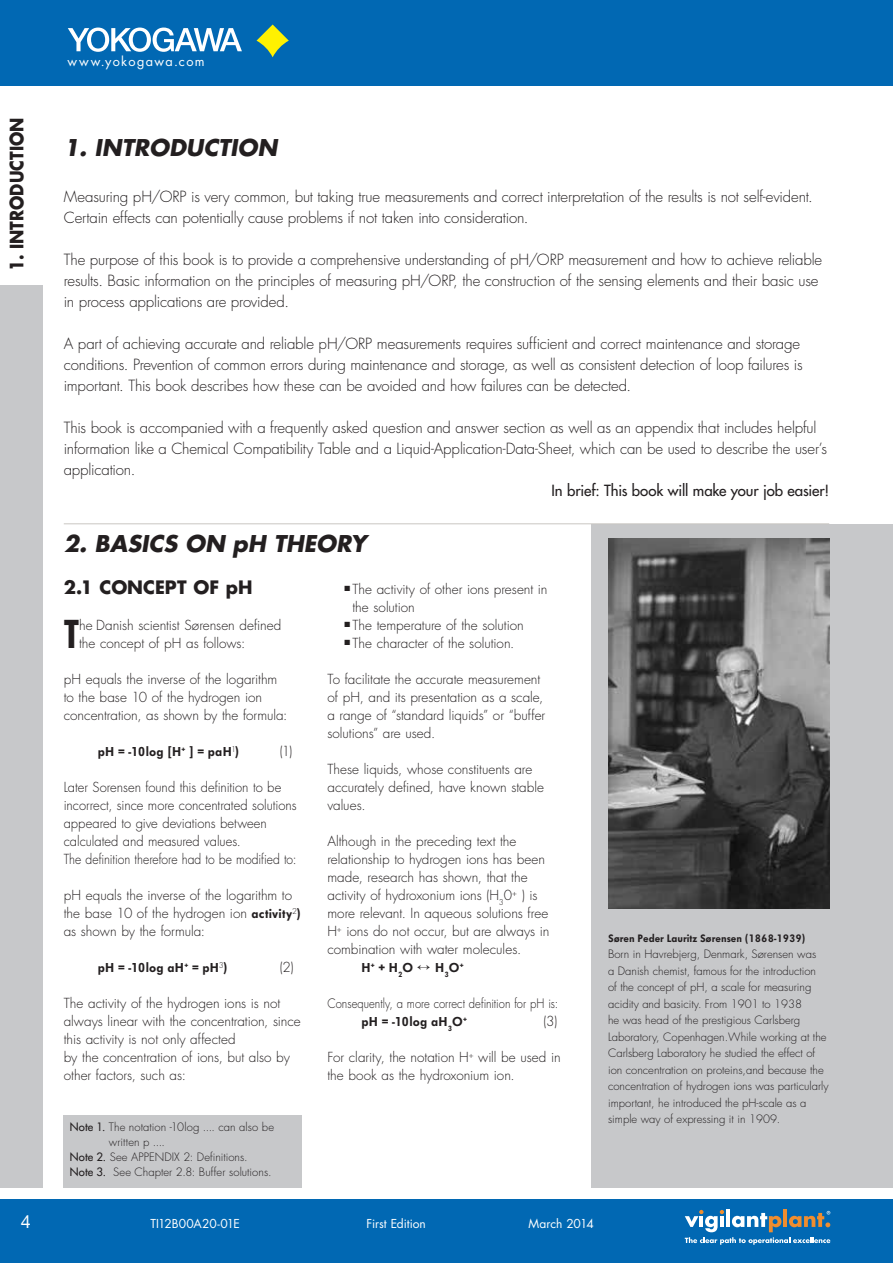
<style>
.page{position:relative;width:893px;height:1263px;background:#fff}
.page>*{position:absolute;margin:0;border:0;box-sizing:border-box;transform-origin:0 0}
.t1{font:700 condensed 37.35px "Futura";color:#231f20}
.t2{font:italic 700 22.5px "Futura";color:#231f20}
.t3{font:700 18px "Futura";color:#231f20}
.t4{font:700 18px "Futura";color:#231f20;scale:.9 1}
.t5{font:18px "Helvetica Neue";color:#fff}
.t6{font:300 15px/21px "Futura";letter-spacing:-.01em;color:#231f20}
.t7{font:15px "Futura";letter-spacing:-.01em;color:#231f20}
.t8{font:300 13.5px/18px "Futura";color:#231f20}
.t9{font:300 13.5px/18px "Futura";color:#231f20;scale:.96 1}
.t10{font:800 13.5px "Futura";letter-spacing:.015em;color:#231f20}
.t11{font:300 12.75px "Futura";letter-spacing:.005em;color:#231f20;scale:.88 1}
.t12{font:12.75px "Futura";letter-spacing:.11em;color:#fff}
.t13{font:12px "Futura";letter-spacing:-.005em;color:#fff}
.t14{font:300 11.25px/16.5px "Futura";color:#231f20}
.t15{font:800 11.25px "Futura";color:#231f20}
.s1{font-weight:800}
.s2{font-weight:400}
</style>
<div class="page">
<div style="left:0;top:1199px;width:893px;height:64px;background:#0168b3"></div>
<div style="left:0;top:0;width:893px;height:86px;background:#0168b3"></div>
<hr style="left:783px;top:1209px;width:4px;height:18px;background:#ef8d2f">
<hr style="left:726px;top:1209px;width:4px;height:18px;background:#fff">
<svg style="left:685px;top:1210px;width:145px;height:35px"></svg>
<svg style="left:68px;top:28px;width:174px;height:24px"></svg>
<svg style="left:257px;top:25px;width:32px;height:32px"></svg>
<div style="left:0;top:104px;width:43px;height:1084px;background:#c7c8ca"></div>
<div style="left:591px;top:525px;width:302px;height:663px;background:#c7c8ca"></div>
<img style="left:608px;top:538px;width:221px;height:371px">
<div style="left:0;top:104px;width:43px;height:181px;background:#fff"></div>
<hr style="left:64px;top:523px;width:765px;height:1px;background:#c9c6c2">
<div style="left:64px;top:1116px;width:238px;height:72px;background:#c7c8ca"></div>
<h3 class="t4" style="left:4px;top:271px;width:170px;rotate:-90deg">1. INTRODUCTION</h3>
<h3 class="t5" style="left:21px;top:1211px;width:12px">4</h3>
<p class="t12" style="left:68px;top:52px;width:139px">www.yokogawa.com</p>
<h2 class="t2" style="left:64px;top:132px;width:215px">1. INTRODUCTION</h2>
<p class="t6" style="left:64px;top:186px;width:751px">Measuring pH/ORP is very common, but taking true measurements and correct interpretation of the results is not self-evident.<br>Certain effects can potentially cause problems if not taken into consideration.</p>
<p class="t6" style="left:64px;top:249px;width:760px">The purpose of this book is to provide a comprehensive understanding of pH/ORP measurement and how to achieve reliable results. Basic information on the principles of measuring pH/ORP, the construction of the sensing elements and their basic use in process applications are provided.</p>
<p class="t6" style="left:64px;top:333px;width:740px">A part of achieving accurate and reliable pH/ORP measurements requires sufficient and correct maintenance and storage conditions. Prevention of common errors during maintenance and storage, as well as consistent detection of loop failures is important. This book describes how these can be avoided and how failures can be detected.</p>
<p class="t6" style="left:64px;top:417px;width:765px">This book is accompanied with a frequently asked question and answer section as well as an appendix that includes helpful information like a Chemical Compatibility Table and a Liquid-Application-Data-Sheet, which can be used to describe the user’s application.</p>
<p class="t7" style="left:552px;top:481px;width:279px">In brief: This book will make your job easier!</p>
<h2 class="t2" style="left:64px;top:528px;width:304px">2. BASICS ON PH THEORY</h2>
<h3 class="t3" style="left:64px;top:575px;width:190px">2.1 CONCEPT OF PH</h3>
<h1 class="t1" style="left:64px;top:610px;width:17px">T</h1>
<p class="t8" style="left:79px;top:616px;width:204px">he Danish scientist Sørensen defined the concept of pH as follows:</p>
<p class="t8" style="left:64px;top:670px;width:225px">pH equals the inverse of the logarithm to the base 10 of the hydrogen ion concentration, as shown by the formula:</p>
<p class="t10" style="left:98px;top:744px;width:143px">pH = -10log [H<sup>+</sup> ] = paH<sup>1</sup>)</p>
<p class="t8" style="left:280px;top:742px;width:14px">(1)</p>
<p class="t9" style="left:64px;top:778px;width:244px">Later Sorensen found this definition to be incorrect, since more concentrated solutions appeared to give deviations between calculated and measured values.<br>The definition therefore had to be modified to:</p>
<p class="t8" style="left:64px;top:886px;width:239px">pH equals the inverse of the logarithm to the base 10 of the hydrogen ion <span class="s1">activity</span><sup>2</sup><span class="s1">) </span>as shown by the formula:</p>
<p class="t10" style="left:98px;top:960px;width:131px">pH = -10log aH<sup>+</sup> = pH<sup>3</sup>)</p>
<p class="t8" style="left:280px;top:958px;width:15px">(2)</p>
<p class="t8" style="left:64px;top:994px;width:238px">The activity of the hydrogen ions is not always linear with the concentration, since this activity is not only affected<br>by the concentration of ions, but also by other factors, such as:</p>
<p class="t14" style="left:70px;top:1119px;width:206px"><span class="s2">Note 1.</span> The notation -10log .... can also be</p>
<p class="t14" style="left:109px;top:1134px;width:58px">written p ....</p>
<p class="t14" style="left:70px;top:1149px;width:179px"><span class="s2">Note 2.</span> See appendix 2: Definitions.</p>
<p class="t14" style="left:70px;top:1164px;width:203px"><span class="s2">Note 3.</span> See Chapter 2.8: Buffer solutions.</p>
<p class="t8" style="left:352px;top:580px;width:196px;text-indent:-8px">■ The activity of other ions present in the solution</p>
<p class="t8" style="left:344px;top:616px;width:181px">■ The temperature of the solution</p>
<p class="t8" style="left:344px;top:634px;width:171px">■ The character of the solution.</p>
<p class="t8" style="left:327px;top:670px;width:219px">To facilitate the accurate measurement of pH, and its presentation as a scale, a range of “standard liquids” or “buffer solutions” are used.</p>
<p class="t8" style="left:327px;top:760px;width:218px">These liquids, whose constituents are accurately defined, have known stable values.</p>
<p class="t8" style="left:327px;top:832px;width:191px">Although in the preceding text the</p>
<p class="t8" style="left:327px;top:850px;width:219px">relationship to hydrogen ions has been</p>
<p class="t8" style="left:327px;top:868px;width:202px">made, research has shown, that the</p>
<p class="t8" style="left:327px;top:886px;width:212px">activity of hydroxonium ions (H<sub>3</sub>0<sup>+</sup> ) is</p>
<p class="t8" style="left:327px;top:904px;width:222px">more relevant. In aqueous solutions free</p>
<p class="t8" style="left:327px;top:922px;width:224px">H<sup>+</sup> ions do not occur, but are always in</p>
<p class="t8" style="left:327px;top:940px;width:195px">combination with water molecules.</p>
<p class="t10" style="left:361px;top:960px;width:104px">H<sup>+</sup> + H<sub>2</sub>O ↔ H<sub>3</sub>O<sup>+</sup></p>
<p class="t11" style="left:327px;top:995px;width:264px">Consequently, a more correct definition for pH is:</p>
<p class="t10" style="left:361px;top:1014px;width:107px">pH = -10log aH<sub>3</sub>O<sup>+</sup></p>
<p class="t8" style="left:543px;top:1012px;width:15px">(3)</p>
<p class="t8" style="left:327px;top:1048px;width:235px">For clarity, the notation H<sup>+</sup> will be used in the book as the hydroxonium ion.</p>
<p class="t15" style="left:608px;top:931px;width:199px">Søren Peder Lauritz Sørensen (1868-1939)</p>
<p class="t14" style="left:608px;top:946px;width:222px">Born in Havrebjerg, Denmark, Sørensen was<br>a Danish chemist, famous for the introduction<br>of the concept of pH, a scale for measuring acidity and basicity. From 1901 to 1938<br>he was head of the prestigious Carlsberg Laboratory, Copenhagen.While working at the Carlsberg Laboratory he studied the effect of ion concentration on proteins,and because the concentration of hydrogen ions was particularly important, he introduced the pH-scale as a simple way of expressing it in 1909.</p>
<p class="t13" style="left:151px;top:1215px;width:91px">TI12B00A20-01E</p>
<p class="t13" style="left:367px;top:1215px;width:61px">First Edition</p>
<p class="t13" style="left:529px;top:1215px;width:67px">March 2014</p>
</div>
